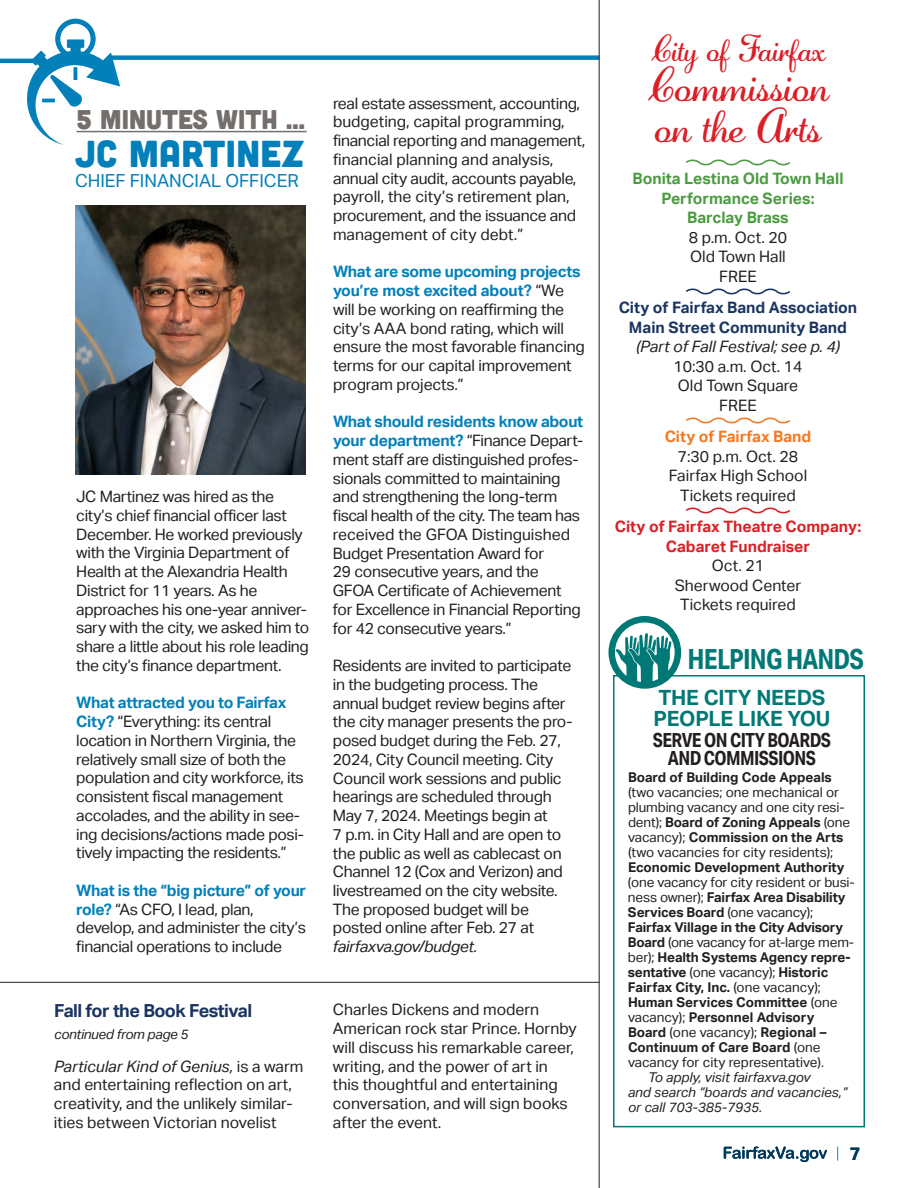
<style>
.page{position:relative;width:918px;height:1188px;background:#fff}
.page>*{position:absolute;margin:0;border:0;box-sizing:border-box;transform-origin:0 0}
.t1{font:45px "Adage Script JF";color:#da1f26}
.t2{font:37.5px "Cubano";letter-spacing:.01em;color:#0380ba}
.t3{font:34.5px "Adage Script JF";color:#da1f26}
.sustaining_member_name{font:700 27.75px "Aktiv Grotesk Cd";letter-spacing:-.03em;color:#007976}
.t4{font:27px "Cubano";color:#746f6d}
.sustaining_member_name-2{font:700 21px "Aktiv Grotesk";letter-spacing:-.01em;color:#007976}
.sustaining_member_name-3{font:700 19.5px/18px "Aktiv Grotesk Cd";letter-spacing:-.03em;color:#231f20;text-align:center}
.sustaining_member_name-4{font:700 18px "Aktiv Grotesk";letter-spacing:-.03em;color:#1a3462}
.t5{font:18px "Aktiv Grotesk";color:#0380ba}
.t6{font:700 18px "Aktiv Grotesk";color:#00395b}
.sustaining_member_name-5{font:15.75px/18.8px "Aktiv Grotesk";letter-spacing:-.02em;color:#231f20}
.sustaining_member_name-6{font:15.75px/18.8px "Aktiv Grotesk";color:#231f20;text-align:center}
.t7{font:700 15.75px/19.5px "Aktiv Grotesk";color:#4b9c40;text-align:center}
.t8{font:italic 15.75px/19.5px "Aktiv Grotesk";color:#231f20;text-align:center}
.t9{font:700 15.75px/19.5px "Aktiv Grotesk";color:#da1f26;text-align:center}
.t10{font:700 15.75px "Aktiv Grotesk";color:#1a3462}
.t11{font:700 15.75px "Aktiv Grotesk";color:#f47921}
.sustaining_member_name-7{font:700 13.5px/15px "Aktiv Grotesk";color:#231f20}
.sustaining_member_name-8{font:italic 13.5px/15px "Aktiv Grotesk";color:#231f20}
.sustaining_member_name-9{font:italic 13.5px "Aktiv Grotesk";letter-spacing:-.02em;color:#231f20}
.s1{font-weight:700;color:#0380ba}
.s2{font-style:italic}
.s3{font-weight:700;font-style:normal;color:#1a3462}
.s4{font-weight:400}
</style>
<div class="page">
<svg style="left:837px;top:1147px;width:1px;height:13px"></svg>
<svg style="left:724px;top:1147px;width:103px;height:15px"></svg>
<svg style="left:686px;top:159px;width:104px;height:7px"></svg>
<svg style="left:685px;top:288px;width:105px;height:7px"></svg>
<svg style="left:685px;top:417px;width:105px;height:7px"></svg>
<svg style="left:685px;top:507px;width:105px;height:7px"></svg>
<div style="left:613px;top:675px;width:252px;height:452px;border:2px solid #007976"></div>
<hr style="left:0;top:982px;width:599px;height:1px;background:#231f20">
<img style="left:76px;top:206px;width:230px;height:268px">
<hr style="left:0;top:59px;width:35px;height:4px;background:#0380ba">
<div style="left:110px;top:55px;width:489px;height:5px;background:#0380ba"></div>
<svg style="left:22px;top:19px;width:98px;height:126px"></svg>
<hr style="left:77px;top:131px;width:230px;height:1px;background:#746f6d">
<hr style="left:599px;top:0;width:1px;height:1188px;background:#231f20">
<svg style="left:608px;top:616px;width:73px;height:73px"></svg>
<p class="t4" style="left:76px;top:102px;width:230px">5 MINUTES WITH ...</p>
<p class="t2" style="left:75px;top:130px;width:230px">JC MARTINEZ</p>
<p class="t5" style="left:75px;top:170px;width:225px">CHIEF FINANCIAL OFFICER</p>
<p class="sustaining_member_name-5" style="left:76px;top:487px;width:234px">JC Martinez was hired as the city’s chief financial officer last<br>December. He worked previously with the Virginia Department of<br>Health at the Alexandria Health<br>District for 11 years. As he approaches his one-year anniver&shy;sary with the city, we asked him to share a little about his role leading the city’s finance department.</p>
<p class="sustaining_member_name-5" style="left:76px;top:694px;width:229px"><span class="s1">What attracted you to Fairfax City?</span> “Everything: its central location in Northern Virginia, the relatively small size of both the population and city workforce, its consistent fiscal management accolades, and the ability in see&shy;ing decisions/actions made posi&shy;tively impacting the residents.”</p>
<p class="sustaining_member_name-5" style="left:76px;top:881px;width:231px"><span class="s1">What is the “big picture” of your role?</span> “As CFO, I lead, plan, develop, and administer the city’s financial operations to include</p>
<p class="sustaining_member_name-4" style="left:54px;top:1000px;width:200px">Fall for the Book Festival</p>
<p class="sustaining_member_name-9" style="left:54px;top:1027px;width:136px">continued from page 5</p>
<p class="sustaining_member_name-6" style="left:54px;top:1057px;width:251px;text-align:left"><span class="s2">Particular Kind of Genius,</span> is a warm and entertaining reflection on art, creativity, and the unlikely similar&shy;ities between Victorian novelist</p>
<p class="sustaining_member_name-5" style="left:333px;top:94px;width:254px">real estate assessment, accounting, budgeting, capital programming, financial reporting and management, financial planning and analysis, annual city audit, accounts payable, payroll, the city’s retirement plan, procurement, and the issuance and management of city debt.”</p>
<p class="sustaining_member_name-5" style="left:333px;top:263px;width:253px"><span class="s1">What are some upcoming projects you’re most excited about?</span> “We will be working on reaffirming the city’s AAA bond rating, which will ensure the most favorable financing terms for our capital improvement program projects.”</p>
<p class="sustaining_member_name-5" style="left:333px;top:413px;width:252px"><span class="s1">What should residents know about your department?</span> “Finance Depart&shy;ment staff are distinguished profes&shy;sionals committed to maintaining and strengthening the long-term fiscal health of the city. The team has received the GFOA Distinguished Budget Presentation Award for<br>29 consecutive years, and the GFOA Certificate of Achievement for Excellence in Financial Reporting for 42 consecutive years.”</p>
<p class="sustaining_member_name-5" style="left:333px;top:656px;width:241px">Residents are invited to participate in the budgeting process. The annual budget review begins after the city manager presents the pro&shy;posed budget during the Feb. 27,<br>2024, City Council meeting. City<br>Council work sessions and public hearings are scheduled through<br>May 7, 2024. Meetings begin at<br>7 p.m. in City Hall and are open to the public as well as cablecast on<br>Channel 12 (Cox and Verizon) and livestreamed on the city website.<br>The proposed budget will be posted online after Feb. 27 at <span class="s2">fairfaxva.gov/budget.</span></p>
<p class="sustaining_member_name-6" style="left:333px;top:1001px;width:245px;text-align:left">Charles Dickens and modern<br>American rock star Prince. Hornby will discuss his remarkable career, writing, and the power of art in this thoughtful and entertaining conversation, and will sign books after the event.</p>
<p class="t3" style="left:651px;top:26px;width:176px">City of Fairfax</p>
<p class="t1" style="left:648px;top:56px;width:182px">Commission</p>
<p class="t1" style="left:655px;top:96px;width:168px">on the Arts</p>
<p class="t7" style="left:632px;top:169px;width:213px">Bonita Lestina Old Town Hall<br>Performance Series:<br>Barclay Brass</p>
<p class="sustaining_member_name-6" style="left:689px;top:228px;width:100px;line-height:19.5px">8 p.m. Oct. 20<br>Old Town Hall<br>FREE</p>
<p class="t10" style="left:619px;top:299px;width:240px">City of Fairfax Band Association</p>
<p class="t8" style="left:629px;top:318px;width:220px"><span class="s3">Main Street Community Band </span>(Part of Fall Festival; see p. 4)</p>
<p class="sustaining_member_name-6" style="left:673px;top:357px;width:131px;line-height:19.5px">10:30 a.m. Oct. 14<br>Old Town Square<br>FREE</p>
<p class="t11" style="left:665px;top:428px;width:148px">City of Fairfax Band</p>
<p class="sustaining_member_name-6" style="left:669px;top:447px;width:140px;line-height:19.5px">7:30 p.m. Oct. 28<br>Fairfax High School<br>Tickets required</p>
<p class="t9" style="left:615px;top:517px;width:248px">City of Fairfax Theatre Company:<br>Cabaret Fundraiser</p>
<p class="sustaining_member_name-6" style="left:675px;top:556px;width:128px;line-height:19.5px">Oct. 21<br>Sherwood Center<br>Tickets required</p>
<p class="sustaining_member_name" style="left:688px;top:642px;width:178px">HELPING HANDS</p>
<p class="sustaining_member_name-2" style="left:658px;top:685px;width:169px">THE CITY NEEDS</p>
<p class="sustaining_member_name-2" style="left:654px;top:706px;width:178px">PEOPLE LIKE YOU</p>
<p class="sustaining_member_name-3" style="left:653px;top:730px;width:180px">SERVE ON CITY BOARDS<br>AND COMMISSIONS</p>
<p class="sustaining_member_name-7" style="left:628px;top:770px;width:228px">Board of Building Code Appeals <span class="s4">(two vacancies; one mechanical or plumbing vacancy and one city resi&shy;dent);</span> Board of Zoning Appeals <span class="s4">(one vacancy);</span> Commission on the Arts <span class="s4">(two vacancies for city residents); </span>Economic Development Authority <span class="s4">(one vacancy for city resident or busi&shy;ness owner);</span> Fairfax Area Disability Services Board <span class="s4">(one vacancy); </span>Fairfax Village in the City Advisory Board <span class="s4">(one vacancy for at-large mem&shy;ber);</span> Health Systems Agency repre&shy;sentative <span class="s4">(one vacancy);</span> Historic Fairfax City, Inc. <span class="s4">(one vacancy); </span>Human Services Committee <span class="s4">(one vacancy);</span> Personnel Advisory Board <span class="s4">(one vacancy);</span> Regional – Continuum of Care Board <span class="s4">(one vacancy for city representative).</span></p>
<p class="sustaining_member_name-8" style="left:628px;top:1070px;width:221px;text-indent:20px">To apply, visit fairfaxva.gov<br>and search “boards and vacancies,” or call 703-385-7935.</p>
<p class="t6" style="left:850px;top:1143px;width:12px">7</p>
</div>
